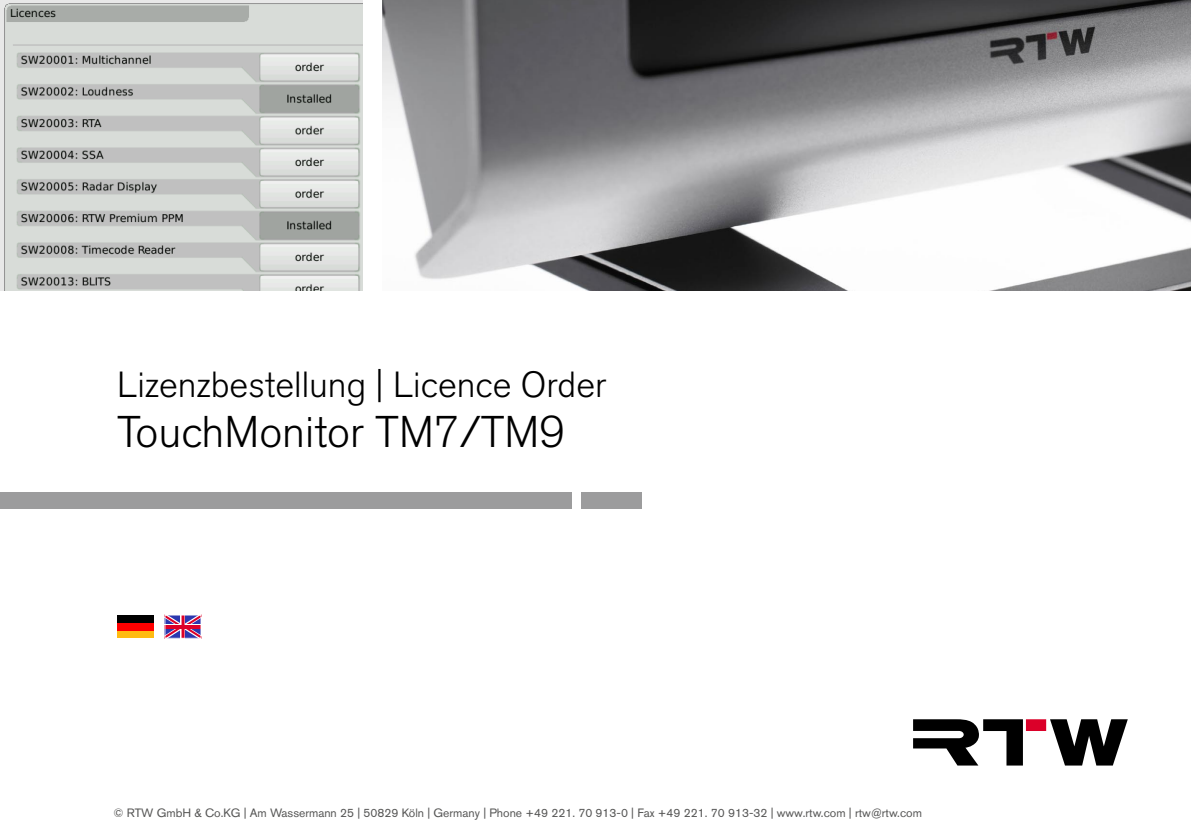
<style>
.page{position:relative;width:1191px;height:840px;background:#fff}
.page>*{position:absolute;margin:0;border:0;box-sizing:border-box;transform-origin:0 0}
.t1{font:300 44px "Akzidenz Grotesk BE";color:#000}
.t2{font:300 36px "Akzidenz Grotesk BE";color:#000}
.t3{font:12px "Akzidenz Grotesk BE";color:#565655}
</style>
<div class="page">
<div style="left:581px;top:492px;width:61px;height:16px;background:#9c9c9d"></div>
<div style="left:0;top:492px;width:571px;height:16px;background:#9c9c9d"></div>
<svg style="left:913px;top:719px;width:110px;height:46px"></svg>
<div style="left:1026px;top:718px;width:20px;height:12px;background:#db0029"></div>
<svg style="left:1050px;top:719px;width:77px;height:46px"></svg>
<img style="left:1px;top:0;width:362px;height:290px">
<img style="left:382px;top:0;width:808px;height:290px">
<div style="left:117px;top:630px;width:36px;height:8px;background:#fb1"></div>
<div style="left:117px;top:622px;width:36px;height:8px;background:#f00"></div>
<div style="left:117px;top:614px;width:36px;height:8px;background:#000"></div>
<svg style="left:167px;top:616px;width:32px;height:20px"></svg>
<hr style="left:165px;top:624px;width:36px;height:4px;background:#dd0028">
<svg style="left:184px;top:616px;width:1px;height:20px"></svg>
<hr style="left:165px;top:624px;width:36px;height:3px;background:#dd0028">
<hr style="left:181px;top:614px;width:3px;height:24px;background:#dd0028">
<div style="left:165px;top:614px;width:36px;height:24px;border:1px solid #fff"></div>
<h2 class="t2" style="left:117px;top:372px;width:491px">Lizenzbestellung | Licence Order</h2>
<h1 class="t1" style="left:117px;top:416px;width:449px">TouchMonitor TM7/TM9</h1>
<p class="t3" style="left:113px;top:808px;width:810px">© RTW GmbH &amp; Co.KG | Am Wassermann 25 | 50829 Köln | Germany | Phone +49 221. 70 913-0 | Fax +49 221. 70 913-32 | www.rtw.com | rtw@rtw.com</p>
</div>
